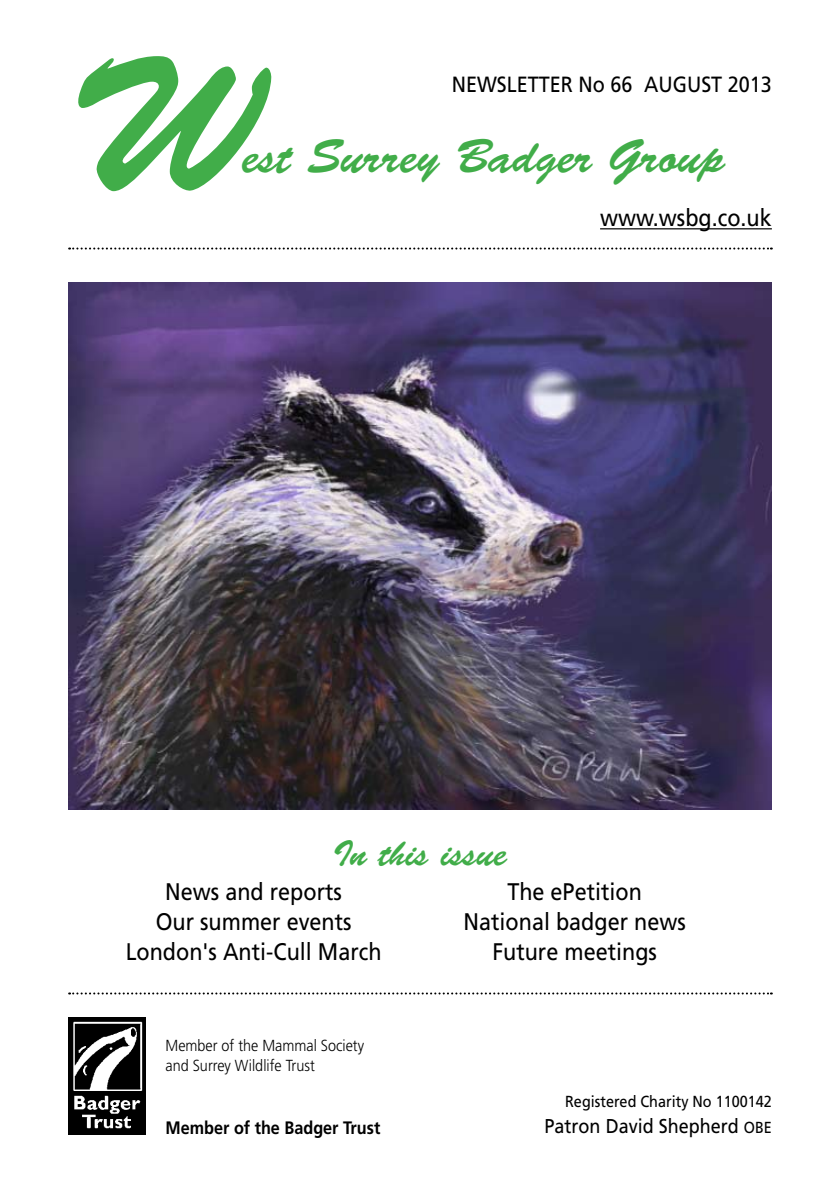
<style>
.page{position:relative;width:840px;height:1191px;background:#fff}
.page>*{position:absolute;margin:0;border:0;box-sizing:border-box;transform-origin:0 0}
.t1{font:192px "Brush Script Std";color:#41ad49}
.t2{font:48px "Brush Script Std";color:#41ad49}
.t3{font:36px "Brush Script Std";color:#41ad49}
.t4{font:24px/30px "Frutiger";color:#000;text-align:center;scale:.9 1}
.t5{font:22px "Frutiger";color:#000;scale:.9 1}
.t6{font:20px "Frutiger";color:#000;scale:.9 1}
.t7{font:700 18px "Frutiger";color:#000;scale:.9 1}
.t8{font:300 16px/19.2px "Frutiger";color:#000;scale:.9 1}
.t9{font:16px "Frutiger";color:#000;scale:.9 1}
.s1{font-size:16px}
</style>
<div class="page">
<img style="left:68px;top:1017px;width:78px;height:117px">
<svg style="left:69px;top:247px;width:702px;height:2px"></svg>
<svg style="left:69px;top:992px;width:702px;height:2px"></svg>
<hr style="left:599px;top:228px;width:172px;height:1px;background:#000">
<img style="left:68px;top:282px;width:703px;height:527px">
<h1 class="t1" style="left:68px;top:18px;width:189px">W</h1>
<p class="t5" style="left:451px;top:71px;width:357px">NEWSLETTER No 66 AUGUST 2013</p>
<h2 class="t2" style="left:242px;top:130px;width:484px">est Surrey Badger Group</h2>
<p class="t4" style="left:599px;top:203px;width:192px">www.wsbg.co.uk</p>
<h3 class="t3" style="left:332px;top:833px;width:176px">In this issue</h3>
<p class="t4" style="left:126px;top:876px;width:285px">News and reports<br>Our summer events<br>London's Anti-Cull March</p>
<p class="t4" style="left:463px;top:876px;width:248px">The ePetition<br>National badger news<br>Future meetings</p>
<p class="t8" style="left:165px;top:1036px;width:222px">Member of the Mammal Society and Surrey Wildlife Trust</p>
<p class="t7" style="left:165px;top:1117px;width:240px">Member of the Badger Trust</p>
<p class="t9" style="left:565px;top:1091px;width:231px">Registered Charity No 1100142</p>
<p class="t6" style="left:544px;top:1114px;width:254px">Patron David Shepherd <span class="s1">OBE</span></p>
</div>
